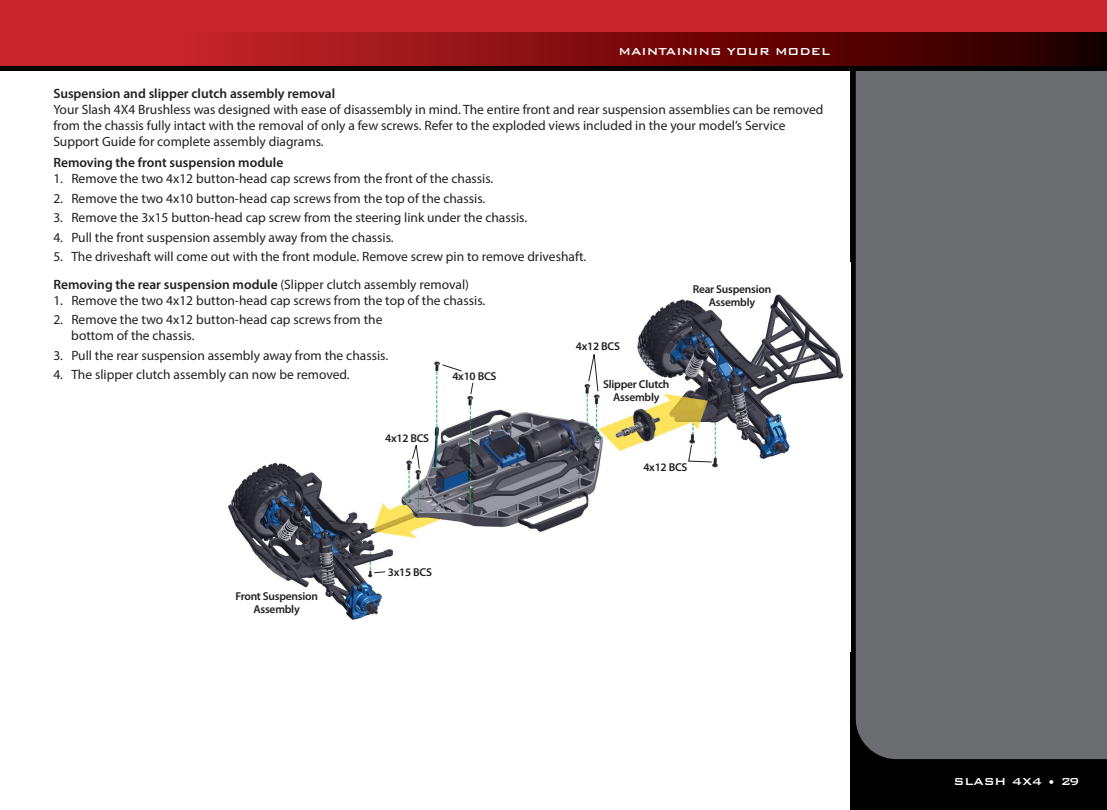
<style>
.page{position:relative;width:1107px;height:810px;background:#fff}
.page>*{position:absolute;margin:0;border:0;box-sizing:border-box;transform-origin:0 0}
.t1{font:13.5px/16.2px "Myriad Pro";color:#231f20}
.t2{font:600 13.5px "Myriad Pro";color:#231f20}
.t3{font:500 13.5px "Bank Gothic BT";color:#fff}
.t4{font:600 11.4px/12.9px "Myriad Pro";letter-spacing:-.02em;color:#231f20;text-align:center}
.s1{font-weight:400}
</style>
<div class="page">
<div style="left:850px;top:13px;width:257px;height:797px;background:#000"></div>
<div style="left:856px;top:71px;width:251px;height:688px;background:#6c6d70"></div>
<div style="left:0;top:0;width:1107px;height:70px;background:#000"></div>
<div style="left:0;top:0;width:1107px;height:51px;background:#c8242b"></div>
<svg style="left:0;top:32px;width:1107px;height:34px;background:#831013"></svg>
<img style="left:228px;top:262px;width:623px;height:389px">
<svg style="left:412px;top:442px;width:8px;height:28px"></svg>
<svg style="left:441px;top:364px;width:22px;height:8px"></svg>
<svg style="left:470px;top:382px;width:4px;height:13px"></svg>
<svg style="left:588px;top:349px;width:11px;height:43px"></svg>
<svg style="left:373px;top:571px;width:13px;height:3px"></svg>
<svg style="left:688px;top:444px;width:24px;height:19px"></svg>
<p class="t3" style="left:619px;top:45px;width:213px">MAINTAINING YOUR MODEL</p>
<p class="t2" style="left:53px;top:85px;width:283px">Suspension and slipper clutch assembly removal</p>
<p class="t1" style="left:53px;top:101px;width:772px">Your Slash 4X4 Brushless was designed with ease of disassembly in mind. The entire front and rear suspension assemblies can be removed from the chassis fully intact with the removal of only a few screws. Refer to the exploded views included in the your model’s Service<br>Support Guide for complete assembly diagrams.</p>
<p class="t2" style="left:53px;top:154px;width:231px">Removing the front suspension module</p>
<p class="t1" style="left:53px;top:171px;width:442px">1. Remove the two 4x12 button-head cap screws from the front of the chassis.</p>
<p class="t1" style="left:53px;top:190px;width:434px">2. Remove the two 4x10 button-head cap screws from the top of the chassis.</p>
<p class="t1" style="left:53px;top:209px;width:475px">3. Remove the 3x15 button-head cap screw from the steering link under the chassis.</p>
<p class="t1" style="left:53px;top:229px;width:342px">4. Pull the front suspension assembly away from the chassis.</p>
<p class="t1" style="left:53px;top:248px;width:535px">5. The driveshaft will come out with the front module. Remove screw pin to remove driveshaft.</p>
<p class="t2" style="left:53px;top:275px;width:417px">Removing the rear suspension module <span class="s1">(Slipper clutch assembly removal)</span></p>
<p class="t1" style="left:53px;top:292px;width:434px">1. Remove the two 4x12 button-head cap screws from the top of the chassis.</p>
<p class="t1" style="left:71px;top:311px;width:313px;text-indent:-18px">2. Remove the two 4x12 button-head cap screws from the bottom of the chassis.</p>
<p class="t1" style="left:53px;top:347px;width:336px">3. Pull the rear suspension assembly away from the chassis.</p>
<p class="t1" style="left:53px;top:366px;width:298px">4. The slipper clutch assembly can now be removed.</p>
<p class="t4" style="left:693px;top:282px;width:80px">Rear Suspension<br>Assembly</p>
<p class="t4" style="left:576px;top:340px;width:46px">4x12 BCS</p>
<p class="t4" style="left:452px;top:369px;width:46px">4x10 BCS</p>
<p class="t4" style="left:603px;top:378px;width:68px">Slipper Clutch<br>Assembly</p>
<p class="t4" style="left:235px;top:590px;width:84px">Front Suspension<br>Assembly</p>
<p class="t4" style="left:385px;top:432px;width:46px">4x12 BCS</p>
<p class="t4" style="left:388px;top:565px;width:46px">3x15 BCS</p>
<p class="t4" style="left:643px;top:460px;width:46px">4x12 BCS</p>
<p class="t3" style="left:954px;top:774px;width:127px">SLASH 4X4 • 29</p>
</div>
